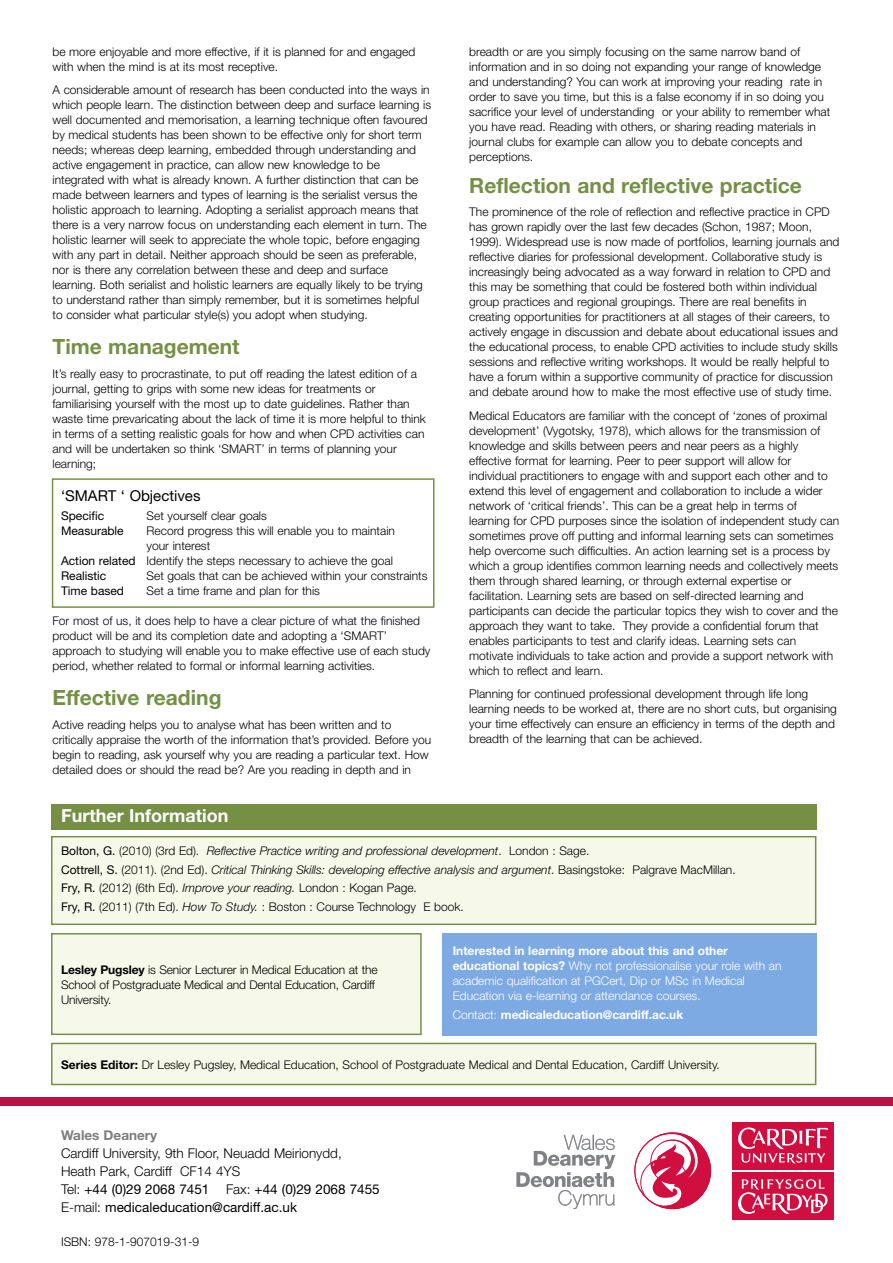
<style>
.page{position:relative;width:893px;height:1263px;background:#fff}
.page>*{position:absolute;margin:0;border:0;box-sizing:border-box;transform-origin:0 0}
.t1{font:700 21px "Helvetica Neue LT";color:#759045}
.t2{font:700 18px "Helvetica Neue";color:#fff}
.t3{font:15px "Helvetica Neue";color:#000}
.t4{font:300 13.5px/18px "Helvetica Neue";color:#000}
.t5{font:700 13.5px "Helvetica Neue";color:#7d7d7d}
.t6{font:300 12px/15px "Helvetica Neue";color:#000}
.t7{font:300 12px/15px "Helvetica Neue";color:#fff}
.t8{font:700 12px "Helvetica Neue LT";color:#fff}
.t9{font:700 12px "Helvetica Neue";color:#fff}
.t10{font:12px "Helvetica Neue";color:#000}
.s1{font-weight:400}
.s2{font-style:italic}
.s3{font-family:"Helvetica Neue LT";font-weight:700}
.s4{font-weight:300}
.s5{font-weight:700}
</style>
<div class="page">
<div style="left:52px;top:478px;width:382px;height:130px;border:2px solid #759045"></div>
<div style="left:0;top:1097px;width:893px;height:9px;background:#b71443"></div>
<svg style="left:516px;top:1135px;width:99px;height:74px"></svg>
<svg style="left:634px;top:1132px;width:77px;height:77px"></svg>
<div style="left:732px;top:1172px;width:101px;height:48px;background:#d10e40"></div>
<svg style="left:738px;top:1179px;width:89px;height:35px"></svg>
<div style="left:732px;top:1122px;width:101px;height:48px;background:#d10e40"></div>
<svg style="left:738px;top:1127px;width:90px;height:36px"></svg>
<div style="left:53px;top:1044px;width:762px;height:40px;background:#f6f9e9"></div>
<div style="left:51px;top:1043px;width:765px;height:42px;border:2px solid #759045"></div>
<div style="left:53px;top:837px;width:762px;height:86px;background:#f6f9e9"></div>
<div style="left:51px;top:836px;width:765px;height:89px;border:2px solid #759045"></div>
<div style="left:53px;top:934px;width:367px;height:99px;background:#f6f9e9"></div>
<div style="left:51px;top:933px;width:371px;height:102px;border:2px solid #759045"></div>
<div style="left:51px;top:804px;width:765px;height:26px;background:#759045"></div>
<div style="left:443px;top:933px;width:374px;height:102px;background:#7eaae3"></div>
<p class="t6" style="left:53px;top:44px;width:364px">be more enjoyable and more effective, if it is planned for and engaged with when the mind is at its most receptive.</p>
<p class="t6" style="left:53px;top:82px;width:380px">A considerable amount of research has been conducted into the ways in which people learn. The distinction between deep and surface learning is well documented and memorisation, a learning technique often favoured by medical students has been shown to be effective only for short term needs; whereas deep learning, embedded through understanding and active engagement in practice, can allow new knowledge to be integrated with what is already known. A further distinction that can be made between learners and types of learning is the serialist versus the holistic approach to learning. Adopting a serialist approach means that there is a very narrow focus on understanding each element in turn. The holistic learner will seek to appreciate the whole topic, before engaging with any part in detail. Neither approach should be seen as preferable, nor is there any correlation between these and deep and surface learning. Both serialist and holistic learners are equally likely to be trying to understand rather than simply remember, but it is sometimes helpful to consider what particular style(s) you adopt when studying.</p>
<h1 class="t1" style="left:53px;top:339px;width:189px">Time management</h1>
<p class="t6" style="left:53px;top:366px;width:375px">It’s really easy to procrastinate, to put off reading the latest edition of a journal, getting to grips with some new ideas for treatments or familiarising yourself with the most up to date guidelines. Rather than waste time prevaricating about the lack of time it is more helpful to think in terms of a setting realistic goals for how and when CPD activities can and will be undertaken so think ‘SMART’ in terms of planning your learning;</p>
<p class="t3" style="left:61px;top:487px;width:141px">‘SMART ‘ Objectives</p>
<p class="t10" style="left:61px;top:509px;width:45px">Specific</p>
<p class="t6" style="left:147px;top:508px;width:122px">Set yourself clear goals</p>
<p class="t10" style="left:61px;top:524px;width:64px">Measurable</p>
<p class="t6" style="left:147px;top:523px;width:250px">Record progress this will enable you to maintain</p>
<p class="t6" style="left:147px;top:538px;width:65px">your interest</p>
<p class="t6" style="left:61px;top:553px;width:333px"><span class="s1">Action related</span> Identify the steps necessary to achieve the goal</p>
<p class="t10" style="left:61px;top:569px;width:47px">Realistic</p>
<p class="t6" style="left:147px;top:568px;width:282px">Set goals that can be achieved within your constraints</p>
<p class="t10" style="left:61px;top:584px;width:65px">Time based</p>
<p class="t6" style="left:147px;top:583px;width:175px">Set a time frame and plan for this</p>
<p class="t6" style="left:53px;top:613px;width:379px">For most of us, it does help to have a clear picture of what the finished product will be and its completion date and adopting a ‘SMART’ approach to studying will enable you to make effective use of each study period, whether related to formal or informal learning activities.</p>
<h1 class="t1" style="left:53px;top:690px;width:170px">Effective reading</h1>
<p class="t6" style="left:53px;top:717px;width:380px">Active reading helps you to analyse what has been written and to critically appraise the worth of the information that’s provided. Before you begin to reading, ask yourself why you are reading a particular text. How detailed does or should the read be? Are you reading in depth and in</p>
<h2 class="t2" style="left:61px;top:805px;width:169px">Further Information</h2>
<p class="t6" style="left:469px;top:44px;width:363px">breadth or are you simply focusing on the same narrow band of information and in so doing not expanding your range of knowledge and understanding? You can work at improving your reading rate in order to save you time, but this is a false economy if in so doing you sacrifice your level of understanding or your ability to remember what you have read. Reading with others, or sharing reading materials in journal clubs for example can allow you to debate concepts and perceptions.</p>
<h1 class="t1" style="left:469px;top:178px;width:334px">Reflection and reflective practice</h1>
<p class="t6" style="left:469px;top:204px;width:372px">The prominence of the role of reflection and reflective practice in CPD has grown rapidly over the last few decades (Schon, 1987; Moon, 1999). Widespread use is now made of portfolios, learning journals and reflective diaries for professional development. Collaborative study is increasingly being advocated as a way forward in relation to CPD and this may be something that could be fostered both within individual group practices and regional groupings. There are real benefits in creating opportunities for practitioners at all stages of their careers, to actively engage in discussion and debate about educational issues and the educational process, to enable CPD activities to include study skills sessions and reflective writing workshops. It would be really helpful to have a forum within a supportive community of practice for discussion and debate around how to make the most effective use of study time.</p>
<p class="t6" style="left:469px;top:408px;width:371px">Medical Educators are familiar with the concept of ‘zones of proximal development’ (Vygotsky, 1978), which allows for the transmission of knowledge and skills between peers and near peers as a highly effective format for learning. Peer to peer support will allow for individual practitioners to engage with and support each other and to extend this level of engagement and collaboration to include a wider network of ‘critical friends’. This can be a great help in terms of learning for CPD purposes since the isolation of independent study can sometimes prove off putting and informal learning sets can sometimes help overcome such difficulties. An action learning set is a process by which a group identifies common learning needs and collectively meets them through shared learning, or through external expertise or facilitation. Learning sets are based on self-directed learning and participants can decide the particular topics they wish to cover and the approach they want to take. They provide a confidential forum that enables participants to test and clarify ideas. Learning sets can motivate individuals to take action and provide a support network with which to reflect and learn.</p>
<p class="t6" style="left:469px;top:686px;width:369px">Planning for continued professional development through life long learning needs to be worked at, there are no short cuts, but organising your time effectively can ensure an efficiency in terms of the depth and breadth of the learning that can be achieved.</p>
<p class="t6" style="left:61px;top:841px;width:676px;line-height:18.5px"><span class="s1">Bolton, G.</span> (2010) (3rd Ed). <span class="s2">Reflective Practice writing and professional development</span>. London : Sage.<br><span class="s1">Cottrell, S.</span> (2011). (2nd Ed). <span class="s2">Critical Thinking Skills: developing effective analysis and argument</span>. Basingstoke: Palgrave MacMillan.<br><span class="s1">Fry, R.</span> (2012) (6th Ed). <span class="s2">Improve your reading.</span> London : Kogan Page.<br><span class="s1">Fry, R.</span> (2011) (7th Ed). <span class="s2">How To Study.</span> : Boston : Course Technology E book.</p>
<p class="t6" style="left:61px;top:961px;width:318px"><span class="s3">Lesley Pugsley</span> is Senior Lecturer in Medical Education at the<br>School of Postgraduate Medical and Dental Education, Cardiff<br>University.</p>
<p class="t8" style="left:453px;top:946px;width:277px">Interested in learning more about this and other</p>
<p class="t7" style="left:453px;top:958px;width:330px"><span class="s3">educational topics?</span> Why not professionalise your role with an academic qualification at PGCert, Dip or MSc in Medical<br>Education via e-learning or attendance courses.</p>
<p class="t9" style="left:453px;top:1007px;width:232px"><span class="s4">Contact:</span> medicaleducation@cardiff.ac.uk</p>
<p class="t6" style="left:61px;top:1056px;width:660px"><span class="s5">Series Editor:</span> Dr Lesley Pugsley, Medical Education, School of Postgraduate Medical and Dental Education, Cardiff University.</p>
<p class="t5" style="left:61px;top:1127px;width:98px">Wales Deanery</p>
<p class="t4" style="left:61px;top:1144px;width:320px">Cardiff University, 9th Floor, Neuadd Meirionydd, Heath Park, Cardiff CF14 4YS<br>Tel: <span class="s1">+44 (0)29 2068 7451</span> Fax: <span class="s1">+44 (0)29 2068 7455<br></span>E-mail: <span class="s1">medicaleducation@cardiff.ac.uk</span></p>
<p class="t6" style="left:61px;top:1234px;width:140px">ISBN: 978-1-907019-31-9</p>
</div>
